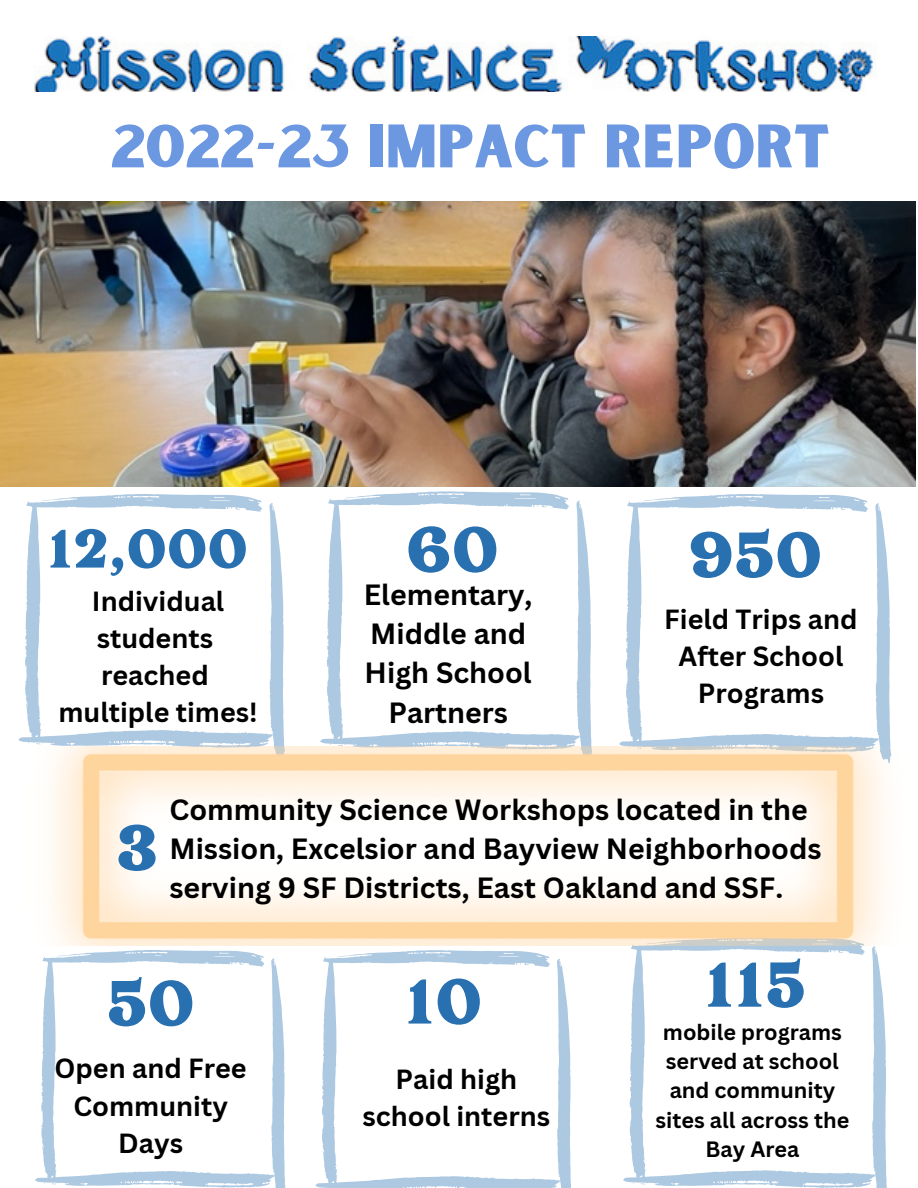
<style>
.page{position:relative;width:918px;height:1188px;background:#fff}
.page>*{position:absolute;margin:0;border:0;box-sizing:border-box;transform-origin:0 0}
.t1{font:63px "Rundeck";color:#2870b0}
.t2{font:58.5px "Sunborn Sans One";color:#6c97e1}
.t3{font:54px "Rundeck";color:#2870b0}
.t4{font:700 28.5px/39.3px "Canva Sans";color:#000;text-align:center}
.t5{font:700 27px/37.2px "Canva Sans";color:#000;text-align:center}
.t6{font:700 21.6px/29.2px "Canva Sans";color:#000;text-align:center}
</style>
<div class="page">
<img style="left:0;top:201px;width:915px;height:286px">
<svg style="left:619px;top:494px;width:256px;height:253px"></svg>
<svg style="left:875px;top:503px;width:16px;height:244px"></svg>
<svg style="left:320px;top:491px;width:256px;height:256px"></svg>
<svg style="left:576px;top:500px;width:16px;height:247px"></svg>
<svg style="left:19px;top:494px;width:250px;height:253px"></svg>
<svg style="left:269px;top:503px;width:16px;height:244px"></svg>
<svg style="left:35px;top:950px;width:236px;height:238px"></svg>
<svg style="left:271px;top:958px;width:15px;height:230px"></svg>
<svg style="left:623px;top:946px;width:249px;height:242px"></svg>
<svg style="left:872px;top:946px;width:15px;height:242px"></svg>
<img style="left:34px;top:37px;width:841px;height:55px">
<svg style="left:316px;top:950px;width:244px;height:238px"></svg>
<svg style="left:557px;top:959px;width:14px;height:229px"></svg>
<img style="left:52px;top:747px;width:840px;height:199px">
<p class="t2" style="left:111px;top:109px;width:721px">2022-23 IMPACT REPORT</p>
<p class="t3" style="left:47px;top:512px;width:202px">12,000</p>
<p class="t5" style="left:92px;top:582px;width:134px;text-align:left">Individual students</p>
<p class="t5" style="left:101px;top:656px;width:109px">reached</p>
<p class="t5" style="left:58px;top:693px;width:201px">multiple times!</p>
<p class="t1" style="left:406px;top:506px;width:94px">60</p>
<p class="t4" style="left:364px;top:574px;width:170px">Elementary,<br>Middle and<br>High School<br>Partners</p>
<p class="t1" style="left:688px;top:512px;width:136px">950</p>
<p class="t5" style="left:664px;top:600px;width:195px">Field Trips and<br>After School<br>Programs</p>
<p class="t1" style="left:116px;top:805px;width:44px">3</p>
<p class="t4" style="left:169px;top:789px;width:654px;text-align:left">Community Science Workshops located in the<br>Mission, Excelsior and Bayview Neighborhoods serving 9 SF Districts, East Oakland and SSF.</p>
<p class="t1" style="left:106px;top:960px;width:90px">50</p>
<p class="t5" style="left:55px;top:1049px;width:194px">Open and Free<br>Community<br>Days</p>
<p class="t1" style="left:405px;top:958px;width:79px">10</p>
<p class="t5" style="left:363px;top:1060px;width:189px">Paid high school interns</p>
<p class="t1" style="left:704px;top:941px;width:103px">115</p>
<p class="t6" style="left:656px;top:1017px;width:195px">mobile programs served at school and community sites all across the<br>Bay Area</p>
</div>
